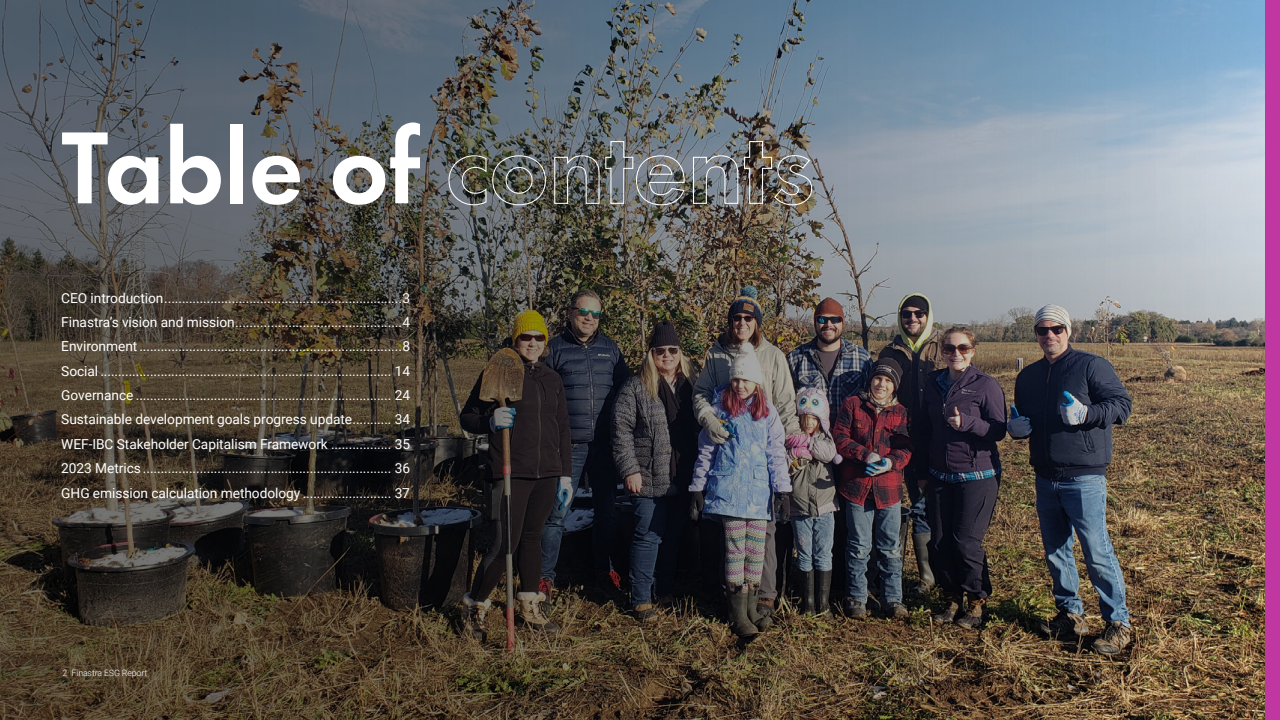
<style>
.page{position:relative;width:1280px;height:720px;background:#fff}
.page>*{position:absolute;margin:0;border:0;box-sizing:border-box;transform-origin:0 0}
.t1{font:600 106.25px "Futura EF";letter-spacing:-.005em;color:#fff}
.t2{font:13.75px/24.4px "Roboto";letter-spacing:-.005em;color:#fff;text-align:justify}
.t3{font:300 8.75px "Roboto";letter-spacing:-.01em;color:#fff}
</style>
<div class="page">
<img style="left:0;top:0;width:1265px;height:720px">
<div style="left:1265px;top:0;width:15px;height:720px;background:#c137a2"></div>
<h1 class="t1" style="left:61px;top:105px;width:755px">Table of contents</h1>
<p class="t2" style="left:61px;top:285px;width:350px">CEO introduction...................................................................3<br>Finastra’s vision and mission...............................................4<br>Environment..........................................................................8<br>Social .................................................................................. 14<br>Governance ........................................................................ 24<br>Sustainable development goals progress update........... 34<br>WEF-IBC Stakeholder Capitalism Framework ................. 35<br>2023 Metrics ...................................................................... 36<br>GHG emission calculation methodology ......................... 37</p>
<p class="t3" style="left:62px;top:667px;width:86px">2 Finastra ESG Report</p>
</div>
